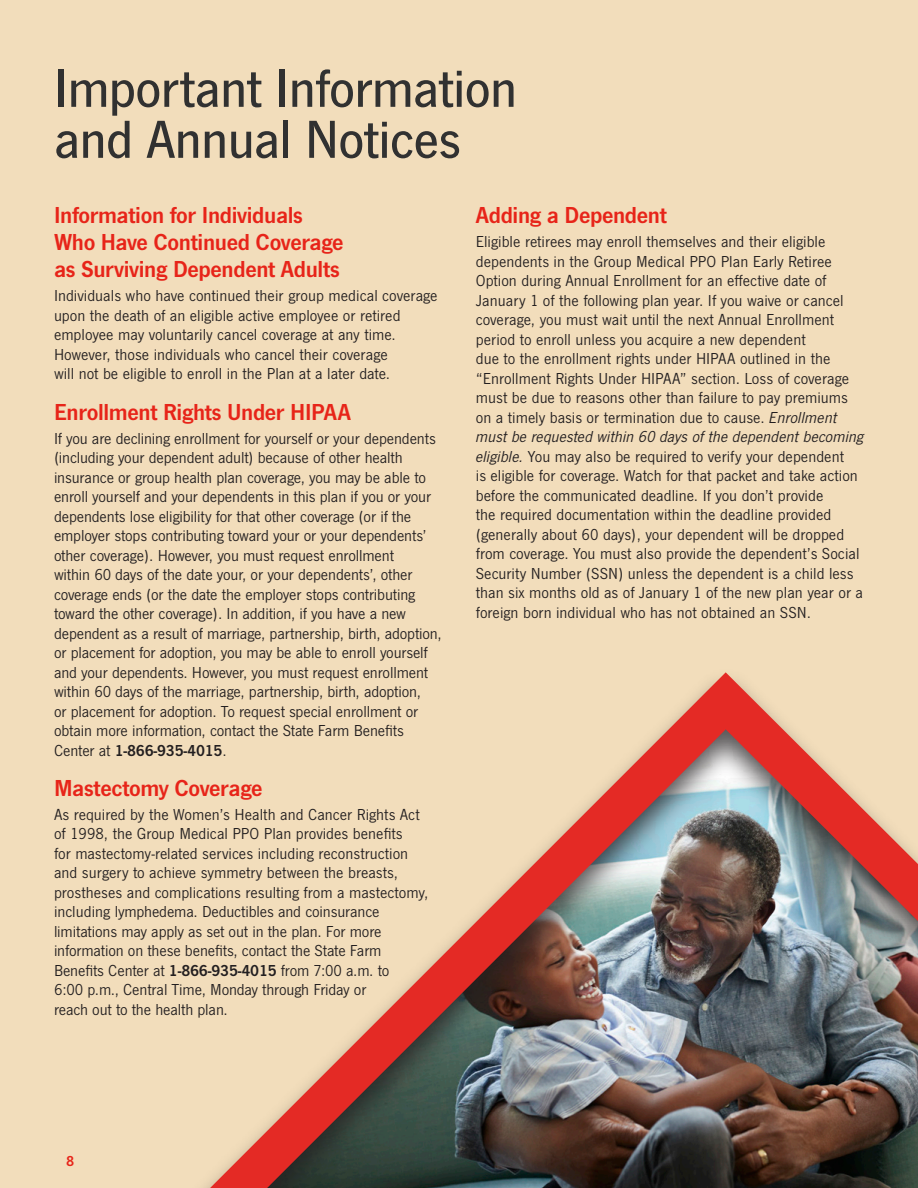
<style>
.page{position:relative;width:918px;height:1188px;background:#f2ddbb}
.page>*{position:absolute;margin:0;border:0;box-sizing:border-box;transform-origin:0 0}
.t1{font:500 55.5px/51px "SF News Gothic";letter-spacing:-.02em;color:#313131}
.t2{font:600 24px/27px "SF News Gothic";letter-spacing:-.015em;color:#e72419}
.body{font:16.5px/19.5px "SF News Gothic";letter-spacing:-.01em;color:#231f20}
.t3{font:600 15px "SF News Gothic";color:#e72419}
.s1{font-weight:600}
.s2{font-style:italic}
</style>
<div class="page">
<img style="left:210px;top:672px;width:708px;height:516px">
<p class="t1" style="left:54px;top:64px;width:465px">Important Information and Annual Notices</p>
<h2 class="t2" style="left:54px;top:202px;width:291px">Information for Individuals<br>Who Have Continued Coverage as Surviving Dependent Adults</h2>
<p class="body" style="left:54px;top:286px;width:385px">Individuals who have continued their group medical coverage upon the death of an eligible active employee or retired employee may voluntarily cancel coverage at any time.<br>However, those individuals who cancel their coverage<br>will not be eligible to enroll in the Plan at a later date.</p>
<h2 class="t2" style="left:54px;top:398px;width:298px">Enrollment Rights Under HIPAA</h2>
<p class="body" style="left:54px;top:429px;width:389px">If you are declining enrollment for yourself or your dependents (including your dependent adult) because of other health insurance or group health plan coverage, you may be able to enroll yourself and your dependents in this plan if you or your dependents lose eligibility for that other coverage (or if the employer stops contributing toward your or your dependents’ other coverage). However, you must request enrollment<br>within 60 days of the date your, or your dependents’, other coverage ends (or the date the employer stops contributing toward the other coverage). In addition, if you have a new dependent as a result of marriage, partnership, birth, adoption, or placement for adoption, you may be able to enroll yourself and your dependents. However, you must request enrollment within 60 days of the marriage, partnership, birth, adoption,<br>or placement for adoption. To request special enrollment or obtain more information, contact the State Farm Benefits Center at <span class="s1">1-866-935-4015</span>.</p>
<h2 class="t2" style="left:54px;top:775px;width:210px">Mastectomy Coverage</h2>
<p class="body" style="left:54px;top:805px;width:376px">As required by the Women’s Health and Cancer Rights Act of 1998, the Group Medical PPO Plan provides benefits<br>for mastectomy-related services including reconstruction and surgery to achieve symmetry between the breasts, prostheses and complications resulting from a mastectomy, including lymphedema. Deductibles and coinsurance limitations may apply as set out in the plan. For more information on these benefits, contact the State Farm Benefits Center at <span class="s1">1-866-935-4015</span> from 7:00 a.m. to<br>6:00 p.m., Central Time, Monday through Friday or<br>reach out to the health plan.</p>
<h2 class="t2" style="left:476px;top:202px;width:193px">Adding a Dependent</h2>
<p class="body" style="left:476px;top:232px;width:390px">Eligible retirees may enroll themselves and their eligible dependents in the Group Medical PPO Plan Early Retiree Option during Annual Enrollment for an effective date of January 1 of the following plan year. If you waive or cancel coverage, you must wait until the next Annual Enrollment period to enroll unless you acquire a new dependent<br>due to the enrollment rights under HIPAA outlined in the “Enrollment Rights Under HIPAA” section. Loss of coverage must be due to reasons other than failure to pay premiums on a timely basis or termination due to cause. <span class="s2">Enrollment must be requested within 60 days of the dependent becoming eligible.</span> You may also be required to verify your dependent<br>is eligible for coverage. Watch for that packet and take action before the communicated deadline. If you don’t provide<br>the required documentation within the deadline provided (generally about 60 days), your dependent will be dropped from coverage. You must also provide the dependent’s Social Security Number (SSN) unless the dependent is a child less than six months old as of January 1 of the new plan year or a foreign born individual who has not obtained an SSN.</p>
<p class="t3" style="left:66px;top:1152px;width:10px">8</p>
</div>
